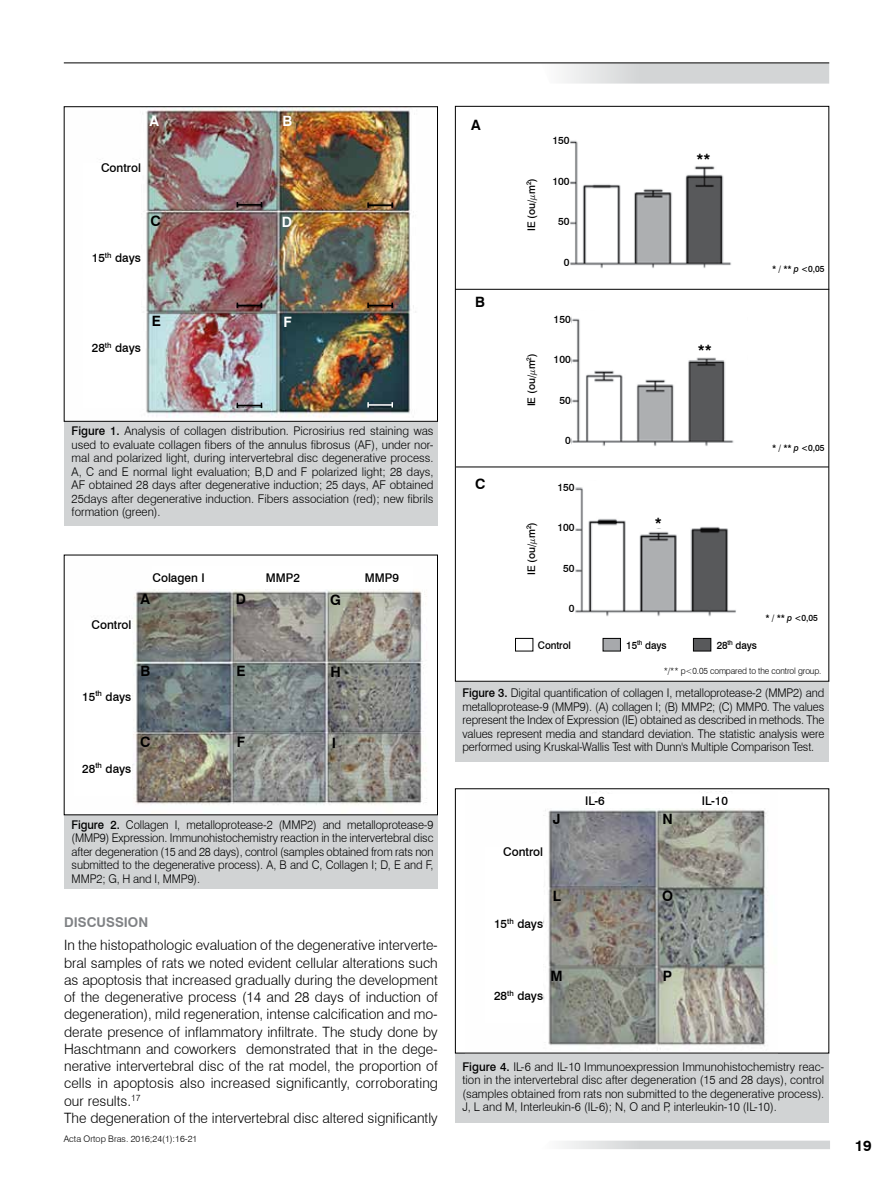
<style>
.page{position:relative;width:893px;height:1191px;background:#fff}
.page>*{position:absolute;margin:0;border:0;box-sizing:border-box;transform-origin:0 0}
.t1{font:700 15px "Swiss 721 BT";color:#000}
.t2{font:300 14.25px/17.2px "Swiss 721 BT";color:#000}
.t3{font:700 14.25px "Swiss 721 BT";color:#000}
.t4{font:700 14.25px "Swiss 721 BT";color:#fff}
.t5{font:700 13.5px "Swiss 721 BT";color:#808285}
.t6{font:300 12px/13.5px "Swiss 721 BT";letter-spacing:-.005em;color:#000;text-align:justify;scale:.96 1}
.t7{font:300 12px/13.5px "Swiss 721 BT";letter-spacing:-.005em;color:#000;text-align:justify;scale:.94 1}
.t8{font:500 12px "Swiss 721 BT";color:#000}
.t9{font:500 10.5px "Swiss 721 BT";color:#000}
.t10{font:500 10.5px "Swiss 721 BT";color:#000;scale:.94 1}
.t11{font:300 9px "Swiss 721 BT";letter-spacing:-.01em;color:#000;scale:.94 1}
.t12{font:500 9px "Swiss 721 BT";color:#000;scale:.94 1}
.t13{font:300 9px "Swiss 721 BT";letter-spacing:-.01em;color:#000}
.s1{font-weight:500}
.s2{font-family:"Goudy Old Style BT";font-weight:400}
.s3{font-style:italic}
</style>
<div class="page">
<svg style="left:563px;top:64px;width:266px;height:20px"></svg>
<svg style="left:563px;top:1140px;width:267px;height:9px"></svg>
<hr style="left:64px;top:63px;width:765px;height:1px;background:#000">
<div style="left:64px;top:422px;width:374px;height:104px;background:#d1d3d4"></div>
<div style="left:455px;top:681px;width:374px;height:80px;background:#d1d3d4"></div>
<div style="left:455px;top:1053px;width:374px;height:70px;background:#d1d3d4"></div>
<div style="left:64px;top:815px;width:374px;height:74px;background:#d1d3d4"></div>
<img style="left:95px;top:589px;width:332px;height:216px">
<div style="left:74px;top:619px;width:57px;height:176px;background:#fff"></div>
<img style="left:543px;top:792px;width:224px;height:258px">
<div style="left:585px;top:794px;width:175px;height:14px;background:#fff"></div>
<img style="left:104px;top:108px;width:312px;height:310px">
<div style="left:64px;top:106px;width:374px;height:316px;border:1px solid #000"></div>
<div style="left:83px;top:163px;width:58px;height:244px;background:#fff"></div>
<svg style="left:237px;top:202px;width:25px;height:5px"></svg>
<svg style="left:237px;top:303px;width:25px;height:5px"></svg>
<svg style="left:237px;top:403px;width:25px;height:5px"></svg>
<hr style="left:368px;top:204px;width:24px;height:2px;background:#000">
<svg style="left:367px;top:303px;width:26px;height:5px"></svg>
<hr style="left:368px;top:404px;width:24px;height:2px;background:#fff">
<img style="left:570px;top:140px;width:161px;height:128px">
<img style="left:571px;top:317px;width:163px;height:129px">
<img style="left:575px;top:487px;width:161px;height:130px">
<div style="left:685px;top:151px;width:36px;height:13px;background:#fff"></div>
<div style="left:687px;top:342px;width:36px;height:13px;background:#fff"></div>
<div style="left:640px;top:514px;width:36px;height:14px;background:#fff"></div>
<div style="left:515px;top:638px;width:18px;height:13px;border:1px solid #000"></div>
<div style="left:603px;top:638px;width:17px;height:13px;background:#a7a9ac"></div>
<div style="left:603px;top:638px;width:18px;height:13px;border:1px solid #000"></div>
<div style="left:693px;top:638px;width:18px;height:13px;background:#58595b"></div>
<div style="left:693px;top:638px;width:18px;height:13px;border:1px solid #000"></div>
<hr style="left:455px;top:289px;width:374px;height:1px;background:#000">
<hr style="left:456px;top:466px;width:373px;height:1px;background:#000">
<p class="t4" style="left:149px;top:112px;width:11px">A</p>
<p class="t8" style="left:101px;top:160px;width:41px">Control</p>
<p class="t8" style="left:92px;top:250px;width:51px">15<sup>th</sup> days</p>
<p class="t3" style="left:151px;top:212px;width:12px">C</p>
<p class="t8" style="left:92px;top:340px;width:51px">28<sup>th</sup> days</p>
<p class="t3" style="left:152px;top:312px;width:11px">E</p>
<p class="t4" style="left:283px;top:112px;width:11px">B</p>
<p class="t4" style="left:282px;top:213px;width:12px">D</p>
<p class="t4" style="left:283px;top:313px;width:10px">F</p>
<p class="t6" style="left:72px;top:424px;width:379px"><span class="s1">Figure 1.</span> Analysis of collagen distribution. Picrosirius red staining was used to evaluate collagen fibers of the annulus fibrosus (AF), under nor&shy;mal and polarized light, during intervertebral disc degenerative process.<br>A, C and E normal light evaluation; B,D and F polarized light; 28 days, AF obtained 28 days after degenerative induction; 25 days, AF obtained 25days after degenerative induction. Fibers association (red); new fibrils formation (green).</p>
<p class="t8" style="left:153px;top:570px;width:54px">Colagen I</p>
<p class="t8" style="left:266px;top:570px;width:36px">MMP2</p>
<p class="t8" style="left:365px;top:570px;width:36px">MMP9</p>
<p class="t8" style="left:92px;top:617px;width:41px">Control</p>
<p class="t3" style="left:141px;top:590px;width:11px">A</p>
<p class="t3" style="left:236px;top:590px;width:12px">D</p>
<p class="t3" style="left:330px;top:591px;width:12px">G</p>
<p class="t8" style="left:82px;top:689px;width:51px">15<sup>th</sup> days</p>
<p class="t3" style="left:140px;top:662px;width:11px">B</p>
<p class="t3" style="left:236px;top:662px;width:11px">E</p>
<p class="t3" style="left:330px;top:663px;width:12px">H</p>
<p class="t8" style="left:82px;top:761px;width:51px">28<sup>th</sup> days</p>
<p class="t3" style="left:140px;top:733px;width:12px">C</p>
<p class="t3" style="left:237px;top:733px;width:10px">F</p>
<p class="t3" style="left:332px;top:734px;width:6px">I</p>
<p class="t7" style="left:72px;top:817px;width:387px"><span class="s1">Figure 2.</span> Collagen I, metalloprotease-2 (MMP2) and metalloprotease-9 (MMP9) Expression. Immunohistochemistry reaction in the intervertebral disc after degeneration (15 and 28 days), control (samples obtained from rats non submitted to the degenerative process). A, B and C, Collagen I; D, E and F, MMP2; G, H and I, MMP9).</p>
<p class="t5" style="left:64px;top:913px;width:86px">DISCUSSION</p>
<p class="t2" style="left:64px;top:936px;width:375px">In the histopathologic evaluation of the degenerative interverte&shy;bral samples of rats we noted evident cellular alterations such as apoptosis that increased gradually during the development of the degenerative process (14 and 28 days of induction of degeneration), mild regeneration, intense calcification and mo&shy;derate presence of inflammatory infiltrate. The study done by Haschtmann and coworkers demonstrated that in the dege&shy;nerative intervertebral disc of the rat model, the proportion of cells in apoptosis also increased significantly, corroborating our results.<sup>17<br></sup>The degeneration of the intervertebral disc altered significantly</p>
<p class="t13" style="left:64px;top:1133px;width:135px">Acta Ortop Bras. 2016;24(1):16-21</p>
<p class="t3" style="left:471px;top:116px;width:11px">A</p>
<p class="t3" style="left:475px;top:294px;width:11px">B</p>
<p class="t3" style="left:475px;top:475px;width:12px">C</p>
<p class="t9" style="left:525px;top:231px;width:55px;rotate:-90deg">IE (ou/<span class="s2">µ</span>m<sup>2</sup>)</p>
<p class="t9" style="left:552px;top:134px;width:19px">150</p>
<p class="t9" style="left:552px;top:174px;width:19px">100</p>
<p class="t9" style="left:558px;top:215px;width:13px">50</p>
<p class="t9" style="left:564px;top:255px;width:7px">0</p>
<p class="t3" style="left:696px;top:150px;width:15px">**</p>
<p class="t12" style="left:772px;top:263px;width:57px">* / ** <span class="s3">p</span> &lt;0,05</p>
<p class="t9" style="left:525px;top:406px;width:55px;rotate:-90deg">IE (ou/<span class="s2">µ</span>m<sup>2</sup>)</p>
<p class="t9" style="left:525px;top:575px;width:55px;rotate:-90deg">IE (ou/<span class="s2">µ</span>m<sup>2</sup>)</p>
<p class="t9" style="left:554px;top:312px;width:19px">150</p>
<p class="t9" style="left:554px;top:353px;width:19px">100</p>
<p class="t9" style="left:559px;top:393px;width:13px">50</p>
<p class="t9" style="left:565px;top:434px;width:7px">0</p>
<p class="t9" style="left:557px;top:480px;width:19px">150</p>
<p class="t9" style="left:557px;top:521px;width:19px">100</p>
<p class="t9" style="left:563px;top:561px;width:13px">50</p>
<p class="t9" style="left:569px;top:602px;width:7px">0</p>
<p class="t3" style="left:698px;top:342px;width:15px">**</p>
<p class="t3" style="left:655px;top:514px;width:8px">*</p>
<p class="t10" style="left:538px;top:639px;width:36px">Control</p>
<p class="t10" style="left:626px;top:639px;width:44px">15<sup>th</sup> days</p>
<p class="t10" style="left:717px;top:639px;width:44px">28<sup>th</sup> days</p>
<p class="t12" style="left:772px;top:442px;width:57px">* / ** <span class="s3">p</span> &lt;0,05</p>
<p class="t12" style="left:765px;top:612px;width:57px">* / ** <span class="s3">p</span> &lt;0,05</p>
<p class="t11" style="left:664px;top:665px;width:169px">*/** p&lt;0.05 compared to the control group.</p>
<p class="t7" style="left:462px;top:686px;width:386px"><span class="s1">Figure 3.</span> Digital quantification of collagen I, metalloprotease-2 (MMP2) and metalloprotease-9 (MMP9). (A) collagen I; (B) MMP2; (C) MMP0. The values represent the Index of Expression (IE) obtained as described in methods. The values represent media and standard deviation. The statistic analysis were performed using Kruskal-Wallis Test with Dunn's Multiple Comparison Test.</p>
<p class="t8" style="left:585px;top:794px;width:21px">IL-6</p>
<p class="t8" style="left:702px;top:794px;width:28px">IL-10</p>
<p class="t8" style="left:503px;top:845px;width:41px">Control</p>
<p class="t3" style="left:553px;top:810px;width:9px">J</p>
<p class="t3" style="left:662px;top:810px;width:12px">N</p>
<p class="t8" style="left:494px;top:917px;width:51px">15<sup>th</sup> days</p>
<p class="t3" style="left:553px;top:887px;width:10px">L</p>
<p class="t3" style="left:662px;top:887px;width:13px">O</p>
<p class="t8" style="left:494px;top:989px;width:51px">28<sup>th</sup> days</p>
<p class="t3" style="left:551px;top:967px;width:14px">M</p>
<p class="t3" style="left:663px;top:967px;width:11px">P</p>
<p class="t6" style="left:462px;top:1059px;width:378px"><span class="s1">Figure 4.</span> IL-6 and IL-10 Immunoexpression Immunohistochemistry reac&shy;tion in the intervertebral disc after degeneration (15 and 28 days), control (samples obtained from rats non submitted to the degenerative process).<br>J, L and M, Interleukin-6 (IL-6); N, O and P, interleukin-10 (IL-10).</p>
<p class="t1" style="left:855px;top:1136px;width:19px">19</p>
</div>
